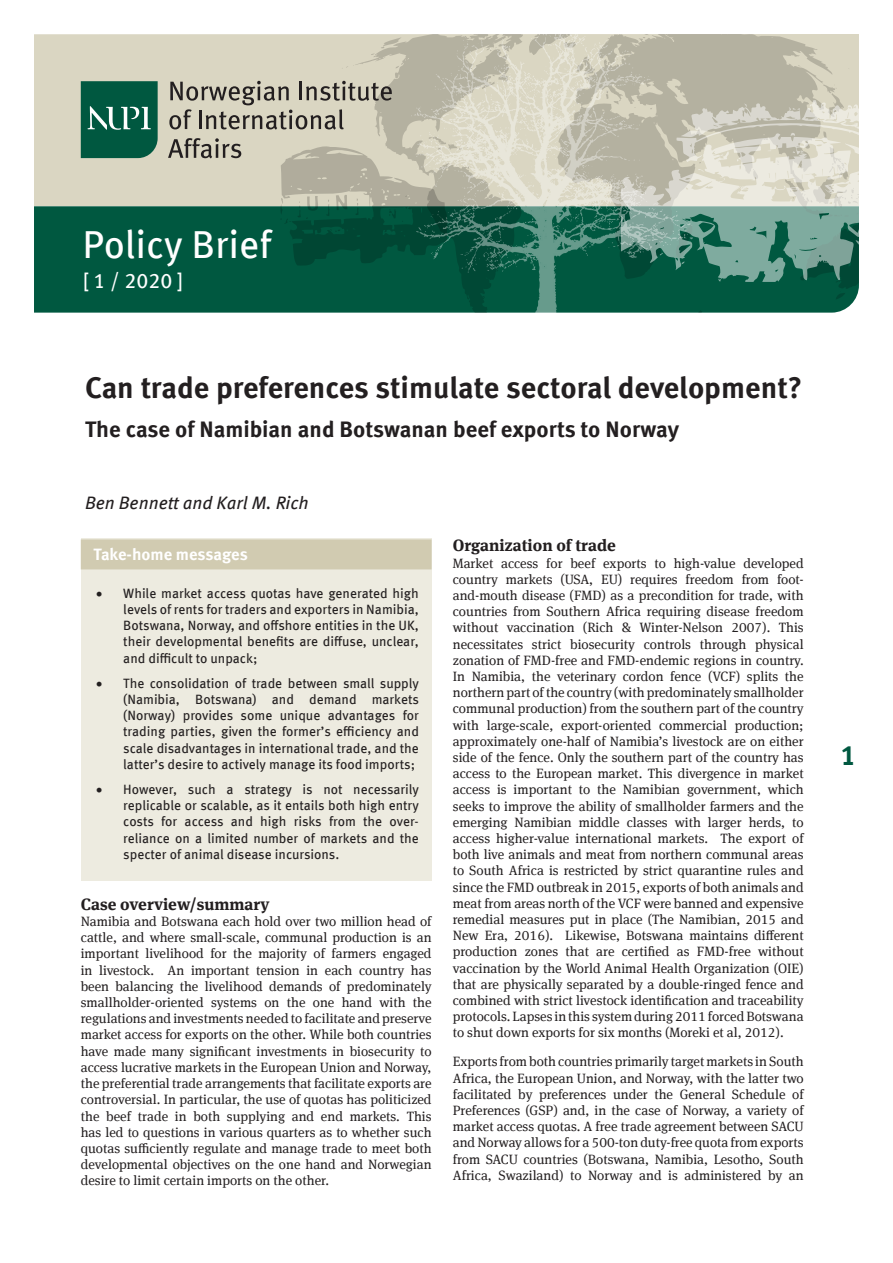
<style>
.page{position:relative;width:893px;height:1263px;background:#fff}
.page>*{position:absolute;margin:0;border:0;box-sizing:border-box;transform-origin:0 0}
.t1{font:39px "Meta Offc Pro";color:#fff}
.Tittel{font:700 30px "Meta Offc Pro";color:#231f20}
.t2{font:700 27.75px "Meta Offc Pro";color:#005840}
.Tittel-2{font:700 22.5px "Meta Offc Pro";color:#231f20}
.Kortinfo_om_NUPI{font:21px "Meta Offc Pro";color:#fff}
.Forfattere{font:italic 18px "Meta Offc Pro";letter-spacing:-.005em;color:#231f20}
.t3{font:700 16.5px "Meta Serif Offc Pro";color:#231f20}
.Summary_heading{font:700 16.5px "Meta Offc Pro";letter-spacing:-.005em;color:#fff}
.Paragraph{font:13.5px/16.2px "Meta Serif Offc Pro";color:#231f20;text-align:justify}
.t4{font:13.5px/16.2px "Meta Offc Pro";color:#231f20;text-align:justify}
</style>
<div class="page">
<div style="left:34px;top:34px;width:825px;height:172px;background:#dad6c2"></div>
<div style="left:34px;top:206px;width:821px;height:106px;background:#005840"></div>
<svg style="left:692px;top:34px;width:140px;height:51px;fill:#b4b1a0"></svg>
<svg style="left:354px;top:39px;width:57px;height:273px;fill:#005840"></svg>
<svg style="left:381px;top:37px;width:21px;height:12px"></svg>
<svg style="left:692px;top:85px;width:167px;height:215px"></svg>
<img style="left:411px;top:34px;width:281px;height:278px">
<svg style="left:81px;top:81px;width:77px;height:77px;background:#176750"></svg>
<svg style="left:168px;top:81px;width:301px;height:185px"></svg>
<div style="left:81px;top:539px;width:351px;height:342px;background:#edebe0"></div>
<div style="left:81px;top:539px;width:351px;height:30px;background:#d1cbb1"></div>
<h1 class="t1" style="left:83px;top:215px;width:190px">Policy Brief</h1>
<p class="Kortinfo_om_NUPI" style="left:83px;top:265px;width:102px">[ 1 / 2020 ]</p>
<p class="Tittel" style="left:85px;top:364px;width:719px">Can trade preferences stimulate sectoral development?</p>
<p class="Tittel-2" style="left:85px;top:411px;width:596px">The case of Namibian and Botswanan beef exports to Norway</p>
<p class="Forfattere" style="left:85px;top:489px;width:225px">Ben Bennett and Karl M. Rich</p>
<p class="Summary_heading" style="left:94px;top:541px;width:156px">Take-home messages</p>
<p class="t4" style="left:123px;top:584px;width:297px;text-indent:-27px">• While market access quotas have generated high levels of rents for traders and exporters in Namibia, Botswana, Norway, and offshore entities in the UK, their developmental benefits are diffuse, unclear, and difficult to unpack;</p>
<p class="t4" style="left:123px;top:674px;width:297px;text-indent:-27px">• The consolidation of trade between small supply (Namibia, Botswana) and demand markets (Norway) provides some unique advantages for trading parties, given the former’s efficiency and scale disadvantages in international trade, and the latter’s desire to actively manage its food imports;</p>
<p class="t4" style="left:123px;top:780px;width:297px;text-indent:-27px">• However, such a strategy is not necessarily replicable or scalable, as it entails both high entry costs for access and high risks from the over&shy;reliance on a limited number of markets and the specter of animal disease incursions.</p>
<p class="t3" style="left:81px;top:891px;width:190px">Case overview/summary</p>
<p class="Paragraph" style="left:81px;top:912px;width:352px">Namibia and Botswana each hold over two million head of cattle, and where small-scale, communal production is an important livelihood for the majority of farmers engaged in livestock. An important tension in each country has been balancing the livelihood demands of predominately smallholder-oriented systems on the one hand with the regulations and investments needed to facilitate and preserve market access for exports on the other. While both countries have made many significant investments in biosecurity to access lucrative markets in the European Union and Norway, the preferential trade arrangements that facilitate exports are controversial. In particular, the use of quotas has politicized the beef trade in both supplying and end markets. This has led to questions in various quarters as to whether such quotas sufficiently regulate and manage trade to meet both developmental objectives on the one hand and Norwegian desire to limit certain imports on the other.</p>
<p class="t3" style="left:453px;top:532px;width:165px">Organization of trade</p>
<p class="Paragraph" style="left:453px;top:554px;width:352px">Market access for beef exports to high-value developed country markets (USA, EU) requires freedom from foot&shy;and-mouth disease (FMD) as a precondition for trade, with countries from Southern Africa requiring disease freedom without vaccination (Rich &amp; Winter-Nelson 2007). This necessitates strict biosecurity controls through physical zonation of FMD-free and FMD-endemic regions in country.<br>In Namibia, the veterinary cordon fence (VCF) splits the northern part of the country (with predominately smallholder communal production) from the southern part of the country with large-scale, export-oriented commercial production; approximately one-half of Namibia’s livestock are on either side of the fence. Only the southern part of the country has access to the European market. This divergence in market access is important to the Namibian government, which seeks to improve the ability of smallholder farmers and the emerging Namibian middle classes with larger herds, to access higher-value international markets. The export of both live animals and meat from northern communal areas to South Africa is restricted by strict quarantine rules and since the FMD outbreak in 2015, exports of both animals and meat from areas north of the VCF were banned and expensive remedial measures put in place (The Namibian, 2015 and New Era, 2016). Likewise, Botswana maintains different production zones that are certified as FMD-free without vaccination by the World Animal Health Organization (OIE) that are physically separated by a double-ringed fence and combined with strict livestock identification and traceability protocols. Lapses in this system during 2011 forced Botswana to shut down exports for six months (Moreki et al, 2012).</p>
<p class="Paragraph" style="left:453px;top:1053px;width:352px">Exports from both countries primarily target markets in South Africa, the European Union, and Norway, with the latter two facilitated by preferences under the General Schedule of Preferences (GSP) and, in the case of Norway, a variety of market access quotas. A free trade agreement between SACU and Norway allows for a 500-ton duty-free quota from exports from SACU countries (Botswana, Namibia, Lesotho, South Africa, Swaziland) to Norway and is administered by an</p>
<h3 class="t2" style="left:840px;top:734px;width:17px">1</h3>
</div>
